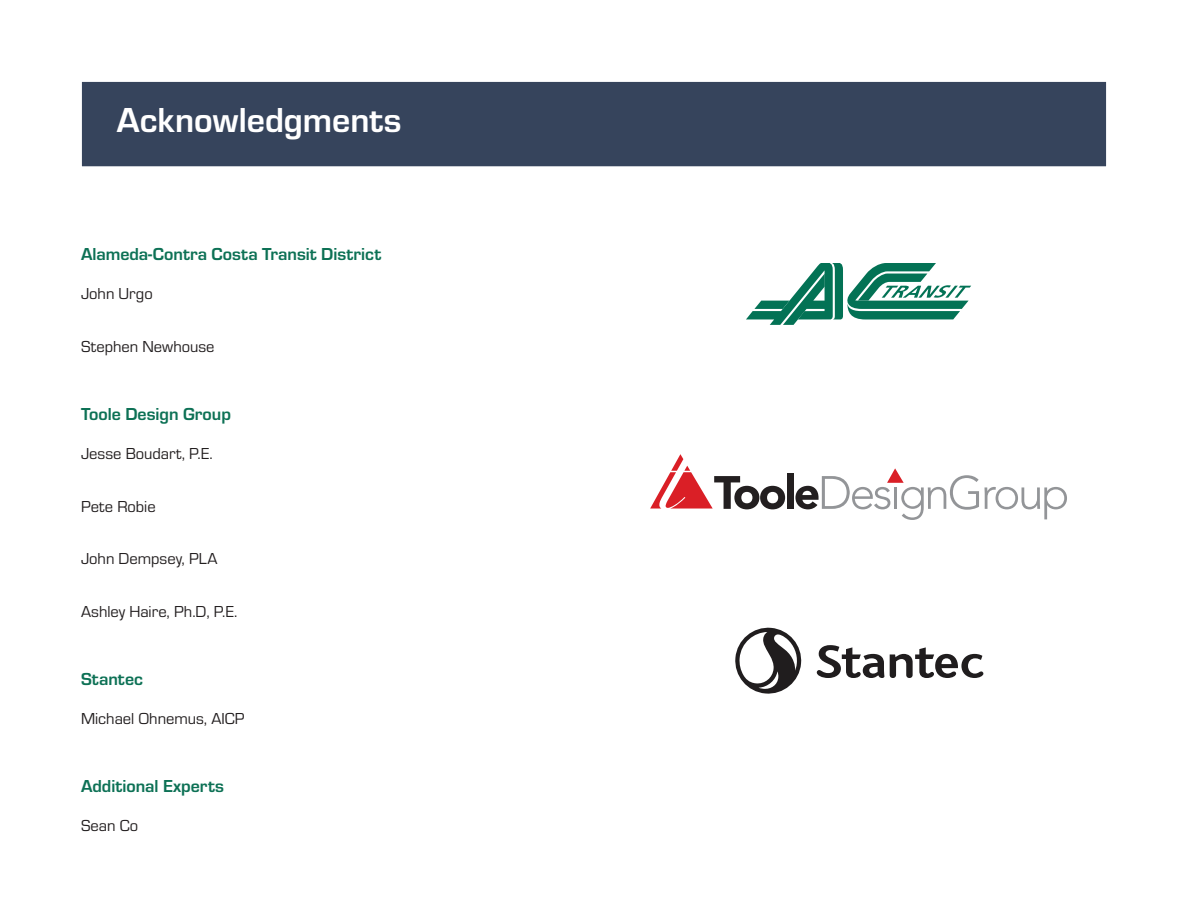
<style>
.page{position:relative;width:1188px;height:918px;background:#fff}
.page>*{position:absolute;margin:0;border:0;box-sizing:border-box;transform-origin:0 0}
.Title_Page{font:700 36px "Eurostile";color:#fff}
.HEADING_3{font:700 18px "Eurostile";color:#0d7155}
.BODY_TEXT{font:16.5px "Eurostile";color:#231f20}
</style>
<div class="page">
<div style="left:81px;top:81px;width:1026px;height:86px;background:#36445c;border:1px solid #fff"></div>
<svg style="left:746px;top:263px;width:225px;height:62px"></svg>
<svg style="left:650px;top:454px;width:135px;height:55px"></svg>
<div style="left:787px;top:474px;width:7px;height:35px;background:#231f20"></div>
<svg style="left:795px;top:468px;width:272px;height:52px"></svg>
<svg style="left:735px;top:628px;width:248px;height:66px"></svg>
<p class="Title_Page" style="left:117px;top:94px;width:286px">Acknowledgments</p>
<p class="HEADING_3" style="left:81px;top:241px;width:302px">Alameda-Contra Costa Transit District</p>
<p class="BODY_TEXT" style="left:81px;top:283px;width:73px">John Urgo</p>
<p class="BODY_TEXT" style="left:81px;top:335px;width:135px">Stephen Newhouse</p>
<p class="HEADING_3" style="left:81px;top:401px;width:152px">Toole Design Group</p>
<p class="BODY_TEXT" style="left:81px;top:442px;width:133px">Jesse Boudart, P.E.</p>
<p class="BODY_TEXT" style="left:81px;top:495px;width:76px">Pete Robie</p>
<p class="BODY_TEXT" style="left:81px;top:548px;width:138px">John Dempsey, PLA</p>
<p class="BODY_TEXT" style="left:81px;top:601px;width:158px">Ashley Haire, Ph.D, P.E.</p>
<p class="HEADING_3" style="left:81px;top:666px;width:64px">Stantec</p>
<p class="BODY_TEXT" style="left:81px;top:708px;width:165px">Michael Ohnemus, AICP</p>
<p class="HEADING_3" style="left:81px;top:773px;width:145px">Additional Experts</p>
<p class="BODY_TEXT" style="left:81px;top:815px;width:59px">Sean Co</p>
</div>
